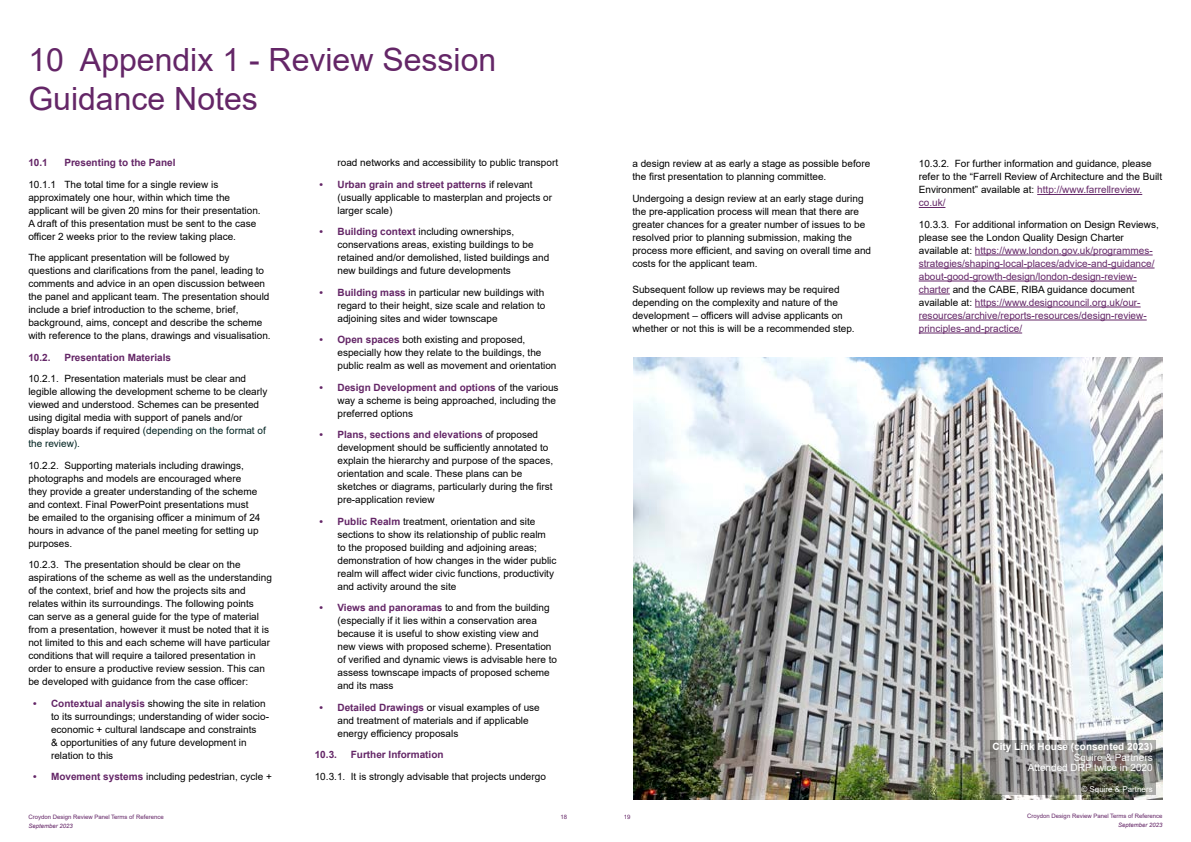
<style>
.page{position:relative;width:1191px;height:842px;background:#fff}
.page>*{position:absolute;margin:0;border:0;box-sizing:border-box;transform-origin:0 0}
.t1{font:32px/38.4px "Arial";color:#642667}
.t2{font:10px/13px "Arial";color:#000}
.t3{font:10px/13px "Arial";color:#642667}
.t4{font:700 10px "Arial";color:#642667}
.t5{font:10px/10.5px "Arial";color:#fff;text-align:right}
.t6{font:700 10px "Arial";color:#fff}
.t7{font:8px "Arial";color:#fff}
.t8{font:6px "Arial";color:#642667}
.t9{font:italic 6px "Arial";color:#642667}
.s1{color:#002321}
.s2{font-weight:700;color:#642667}
.s3{color:#642667}
.s4{color:#000}
</style>
<div class="page">
<hr style="left:1037px;top:194px;width:105px;height:1px;background:#642667">
<svg style="left:918px;top:207px;width:27px;height:1px"></svg>
<hr style="left:975px;top:255px;width:177px;height:1px;background:#642667">
<hr style="left:918px;top:268px;width:236px;height:1px;background:#642667">
<hr style="left:918px;top:281px;width:218px;height:1px;background:#642667">
<hr style="left:918px;top:294px;width:32px;height:1px;background:#642667">
<hr style="left:975px;top:307px;width:165px;height:1px;background:#642667">
<hr style="left:918px;top:320px;width:228px;height:1px;background:#642667">
<hr style="left:918px;top:333px;width:104px;height:1px;background:#642667">
<img style="left:633px;top:357px;width:529px;height:442px">
<svg style="left:989px;top:740px;width:166px;height:55px;background:#80807c"></svg>
<h1 class="t1" style="left:28px;top:41px;width:469px">10 Appendix 1 - Review Session<br>Guidance Notes</h1>
<p class="t4" style="left:28px;top:156px;width:21px">10.1</p>
<p class="t4" style="left:64px;top:156px;width:113px">Presenting to the Panel</p>
<p class="t2" style="left:28px;top:178px;width:234px">10.1.1 The total time for a single review is approximately one hour, within which time the applicant will be given 20 mins for their presentation.<br>A draft of this presentation must be sent to the case officer 2 weeks prior to the review taking place.</p>
<p class="t2" style="left:28px;top:251px;width:244px">The applicant presentation will be followed by questions and clarifications from the panel, leading to comments and advice in an open discussion between the panel and applicant team. The presentation should include a brief introduction to the scheme, brief, background, aims, concept and describe the scheme with reference to the plans, drawings and visualisation.</p>
<p class="t4" style="left:28px;top:350px;width:24px">10.2.</p>
<p class="t4" style="left:64px;top:350px;width:108px">Presentation Materials</p>
<p class="t2" style="left:28px;top:372px;width:240px">10.2.1. Presentation materials must be clear and legible allowing the development scheme to be clearly viewed and understood. Schemes can be presented using digital media with support of panels and/or display boards if required <span class="s1">(depending on the format of the review).</span></p>
<p class="t2" style="left:28px;top:459px;width:234px">10.2.2. Supporting materials including drawings, photographs and models are encouraged where they provide a greater understanding of the scheme and context. Final PowerPoint presentations must be emailed to the organising officer a minimum of 24 hours in advance of the panel meeting for setting up purposes.</p>
<p class="t2" style="left:28px;top:558px;width:245px">10.2.3. The presentation should be clear on the aspirations of the scheme as well as the understanding of the context, brief and how the projects sits and relates within its surroundings. The following points can serve as a general guide for the type of material from a presentation, however it must be noted that it is not limited to this and each scheme will have particular conditions that will require a tailored presentation in order to ensure a productive review session. This can be developed with guidance from the case officer:</p>
<p class="t2" style="left:51px;top:697px;width:219px;text-indent:-18px"><span class="s2">• Contextual analysis</span> showing the site in relation to its surroundings; understanding of wider socio&shy;economic + cultural landscape and constraints<br>&amp; opportunities of any future development in relation to this</p>
<p class="t2" style="left:33px;top:770px;width:240px"><span class="s2">• Movement systems</span> including pedestrian, cycle +</p>
<p class="t2" style="left:337px;top:156px;width:222px">road networks and accessibility to public transport</p>
<p class="t2" style="left:337px;top:178px;width:216px;text-indent:-18px"><span class="s2">• Urban grain and street patterns</span> if relevant (usually applicable to masterplan and projects or larger scale)</p>
<p class="t2" style="left:337px;top:225px;width:213px;text-indent:-18px"><span class="s2">• Building context</span> including ownerships, conservations areas, existing buildings to be retained and/or demolished, listed buildings and new buildings and future developments</p>
<p class="t2" style="left:337px;top:286px;width:209px;text-align:justify;text-indent:-18px"><span class="s2">• Building mass</span> in particular new buildings with regard to their height, size scale and relation to adjoining sites and wider townscape</p>
<p class="t2" style="left:337px;top:333px;width:220px;text-indent:-18px"><span class="s2">• Open spaces</span> both existing and proposed, especially how they relate to the buildings, the public realm as well as movement and orientation</p>
<p class="t2" style="left:337px;top:381px;width:223px;text-indent:-18px"><span class="s2">• Design Development and options</span> of the various way a scheme is being approached, including the preferred options</p>
<p class="t2" style="left:337px;top:428px;width:217px;text-indent:-18px"><span class="s2">• Plans, sections and elevations</span> of proposed development should be sufficiently annotated to explain the hierarchy and purpose of the spaces, orientation and scale. These plans can be sketches or diagrams, particularly during the first pre-application review</p>
<p class="t2" style="left:337px;top:515px;width:220px;text-indent:-18px"><span class="s2">• Public Realm</span> treatment, orientation and site sections to show its relationship of public realm to the proposed building and adjoining areas; demonstration of how changes in the wider public realm will affect wider civic functions, productivity and activity around the site</p>
<p class="t2" style="left:337px;top:601px;width:221px;text-indent:-18px"><span class="s2">• Views and panoramas</span> to and from the building (especially if it lies within a conservation area because it is useful to show existing view and new views with proposed scheme). Presentation of verified and dynamic views is advisable here to assess townscape impacts of proposed scheme and its mass</p>
<p class="t2" style="left:337px;top:701px;width:204px;text-indent:-18px"><span class="s2">• Detailed Drawings</span> or visual examples of use and treatment of materials and if applicable energy efficiency proposals</p>
<p class="t4" style="left:315px;top:748px;width:24px">10.3.</p>
<p class="t4" style="left:351px;top:748px;width:94px">Further Information</p>
<p class="t2" style="left:315px;top:770px;width:233px">10.3.1. It is strongly advisable that projects undergo</p>
<p class="t2" style="left:632px;top:157px;width:239px">a design review at as early a stage as possible before the first presentation to planning committee.</p>
<p class="t2" style="left:632px;top:192px;width:240px">Undergoing a design review at an early stage during the pre-application process will mean that there are greater chances for a greater number of issues to be resolved prior to planning submission, making the process more efficient, and saving on overall time and costs for the applicant team.</p>
<p class="t2" style="left:632px;top:283px;width:224px">Subsequent follow up reviews may be required depending on the complexity and nature of the development – officers will advise applicants on whether or not this is will be a recommended step.</p>
<p class="t8" style="left:28px;top:813px;width:137px">Croydon Design Review Panel Terms of Reference</p>
<p class="t8" style="left:560px;top:813px;width:8px">18</p>
<p class="t8" style="left:624px;top:813px;width:8px">19</p>
<p class="t9" style="left:28px;top:822px;width:46px">September 2023</p>
<p class="t2" style="left:918px;top:157px;width:245px">10.3.2. For further information and guidance, please refer to the “Farrell Review of Architecture and the Built Environment” available at: <span class="s3">http://www.farrellreview. co.uk/</span></p>
<p class="t3" style="left:918px;top:218px;width:241px"><span class="s4">10.3.3. For additional information on Design Reviews, please see the London Quality Design Charter available at:</span> https://www.london.gov.uk/programmes&shy;strategies/shaping-local-places/advice-and-guidance/ about-good-growth-design/london-design-review&shy;charter <span class="s4">and the CABE, RIBA guidance document available at:</span> https://www.designcouncil.org.uk/our&shy;resources/archive/reports-resources/design-review&shy;principles-and-practice/</p>
<p class="t6" style="left:992px;top:740px;width:162px">City Link House (consented 2023)</p>
<p class="t5" style="left:1027px;top:752px;width:126px">Squire &amp; Partners<br>Attended DRP twice in 2020</p>
<p class="t7" style="left:1081px;top:784px;width:73px">© Squire &amp; Partners</p>
<p class="t8" style="left:1027px;top:812px;width:137px">Croydon Design Review Panel Terms of Reference</p>
<p class="t9" style="left:1118px;top:821px;width:46px">September 2023</p>
</div>
